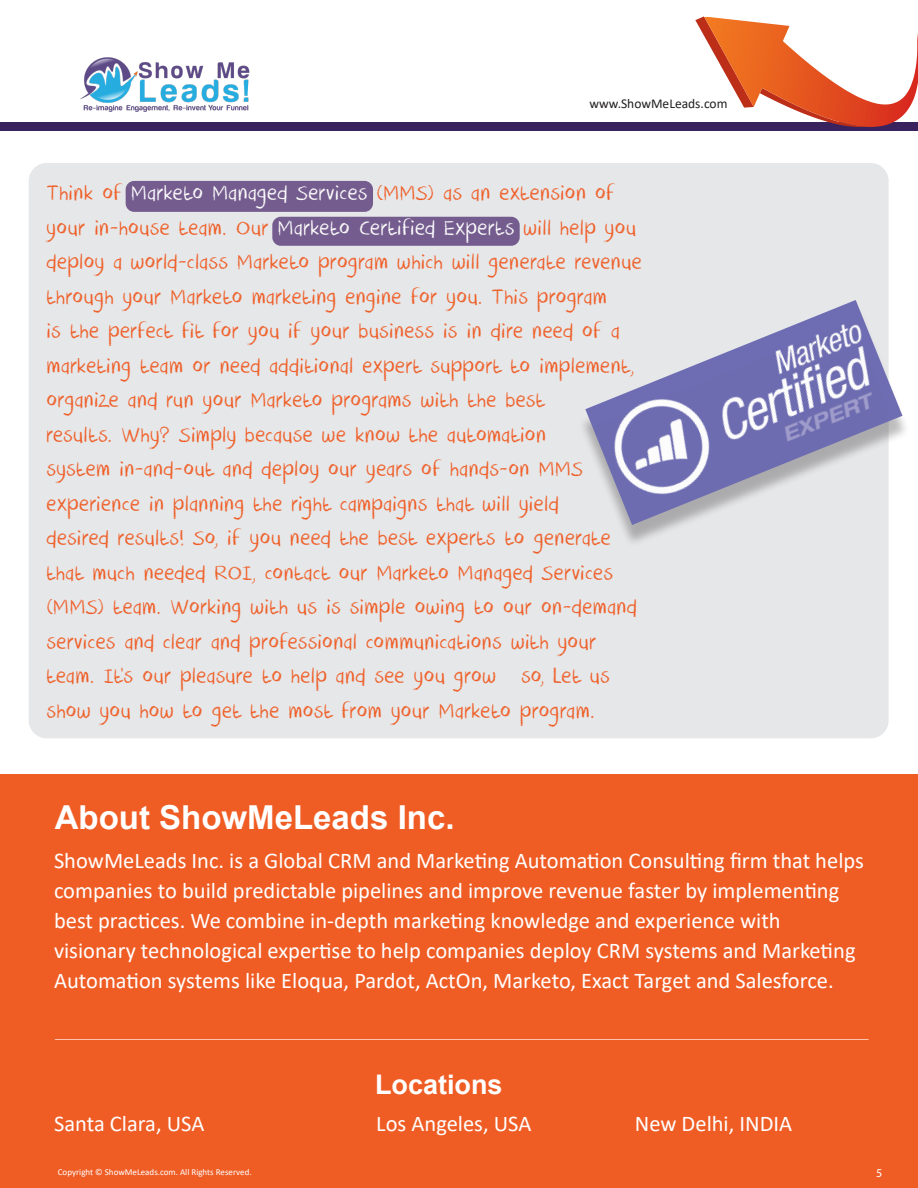
<style>
.page{position:relative;width:918px;height:1188px;background:#fff}
.page>*{position:absolute;margin:0;border:0;box-sizing:border-box;transform-origin:0 0}
.t1{font:700 33px "Arial";color:#fff}
.t2{font:700 27px "Arial";color:#fff}
.t3{font:24px/34.5px "DK Crayon Crumble";letter-spacing:.02em;color:#ef5d25}
.t4{font:22.5px/30px "Calibri";color:#fff}
.t5{font:13.5px "Calibri";color:#231f20}
.t6{font:12px "Myriad Pro";color:#fff}
.t7{font:9px "Calibri";color:#fff}
.s1{color:#fff}
</style>
<div class="page">
<div style="left:1px;top:1157px;width:917px;height:31px;background:#ef5d25"></div>
<div style="left:0;top:122px;width:918px;height:8px;background:#39235f"></div>
<svg style="left:695px;top:16px;width:223px;height:111px"></svg>
<img style="left:72px;top:57px;width:185px;height:74px">
<div style="left:29px;top:163px;width:860px;height:575px;background:#e6e7e9;border-radius:18px"></div>
<div style="left:578px;top:308px;width:332px;height:239px;background:#231f20;opacity:.3"></div>
<img style="left:585px;top:300px;width:317px;height:225px">
<div style="left:0;top:774px;width:918px;height:387px;background:#ef5d25"></div>
<div style="left:126px;top:181px;width:247px;height:31px;background:#745c8e;border-radius:9px"></div>
<div style="left:272px;top:217px;width:248px;height:29px;background:#745c8e;border-radius:9px"></div>
<svg style="left:55px;top:1039px;width:814px;height:1px"></svg>
<p class="t5" style="left:589px;top:94px;width:140px">www.ShowMeLeads.com</p>
<p class="t3" style="left:46px;top:177px;width:597px">Think of <span class="s1">Marketo Managed Services</span> (MMS) as an extension of your in-house team. Our <span class="s1">Marketo Certified Experts</span> will help you deploy a world-class Marketo program which will generate revenue through your Marketo marketing engine for you. This program<br>is the perfect fit for you if your business is in dire need of a marketing team or need additional expert support to implement, organize and run your Marketo programs with the best</p>
<p class="t3" style="left:46px;top:418px;width:501px">results. Why? Simply because we know the automation</p>
<p class="t3" style="left:46px;top:453px;width:538px">system in-and-out and deploy our years of hands-on MMS experience in planning the right campaigns that will yield</p>
<p class="t3" style="left:46px;top:522px;width:592px">desired results! So, if you need the best experts to generate that much needed ROI, contact our Marketo Managed Services (MMS) team. Working with us is simple owing to our on-demand services and clear and professional communications with your team. It’s our pleasure to help and see you grow – so, Let us show you how to get the most from your Marketo program.</p>
<p class="t1" style="left:55px;top:795px;width:401px">About ShowMeLeads Inc.</p>
<p class="t4" style="left:54px;top:845px;width:812px">ShowMeLeads Inc. is a Global CRM and Marketing Automation Consulting firm that helps companies to build predictable pipelines and improve revenue faster by implementing best practices. We combine in-depth marketing knowledge and experience with visionary technological expertise to help companies deploy CRM systems and Marketing Automation systems like Eloqua, Pardot, ActOn, Marketo, Exact Target and Salesforce.</p>
<p class="t2" style="left:375px;top:1066px;width:129px">Locations</p>
<p class="t4" style="left:54px;top:1108px;width:152px">Santa Clara, USA</p>
<p class="t4" style="left:376px;top:1108px;width:157px">Los Angeles, USA</p>
<p class="t4" style="left:635px;top:1108px;width:159px">New Delhi, INDIA</p>
<p class="t7" style="left:58px;top:1166px;width:195px">Copyright © ShowMeLeads.com. All Rights Reserved.</p>
<p class="t6" style="left:876px;top:1165px;width:8px">5</p>
</div>
